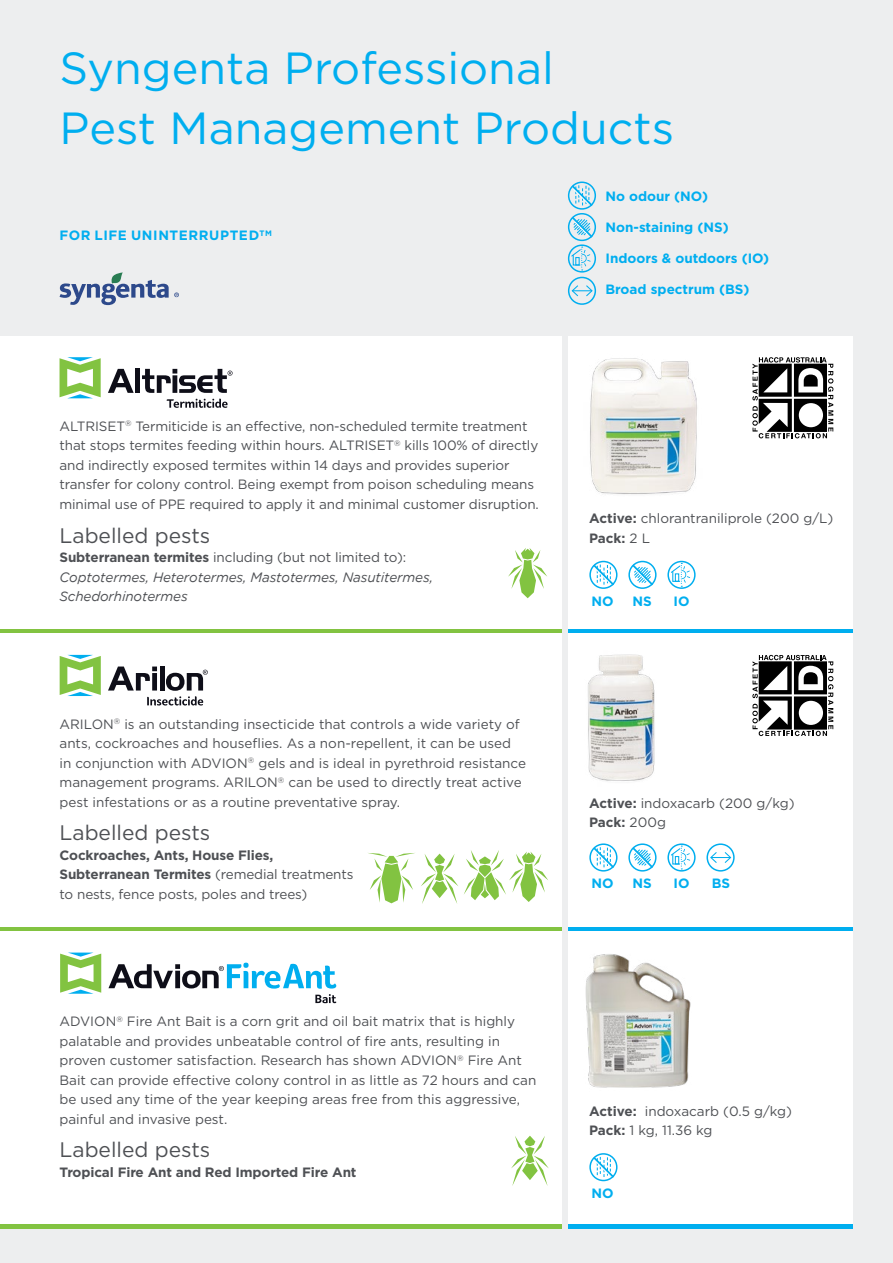
<style>
.page{position:relative;width:893px;height:1263px;background:#edeeef}
.page>*{position:absolute;margin:0;border:0;box-sizing:border-box;transform-origin:0 0}
.t1{font:45px/60px "Gotham";color:#00aeef}
.t2{font:21px "Gotham";color:#4e5054}
.t3{font:13.5px/19.5px "Gotham";color:#4e5054}
.t4{font:italic 13.5px/19.5px "Gotham";letter-spacing:-.01em;color:#4e5054}
.t5{font:700 13.5px "Gotham";color:#00aeef}
.t6{font:700 13.5px "Gotham";letter-spacing:-.01em;color:#4e5054}
.t7{font:700 13.5px "Gotham";letter-spacing:.045em;color:#00aeef}
.s1{font-weight:700;font-style:normal}
.s2{font-style:normal}
.s3{font-weight:700}
</style>
<div class="page">
<div style="left:568px;top:244px;width:28px;height:29px;border:2px solid #00aeef;border-radius:50%"></div>
<svg style="left:570px;top:247px;width:21px;height:23px"></svg>
<div style="left:575px;top:257px;width:5px;height:8px;border:1px solid #00aeef"></div>
<div style="left:568px;top:213px;width:28px;height:28px;border:2px solid #00aeef;border-radius:50%"></div>
<svg style="left:572px;top:217px;width:21px;height:21px"></svg>
<div style="left:568px;top:182px;width:28px;height:28px;border:2px solid #00aeef;border-radius:50%"></div>
<svg style="left:572px;top:185px;width:21px;height:21px"></svg>
<div style="left:568px;top:277px;width:28px;height:28px;border:2px solid #00aeef;border-radius:50%"></div>
<svg style="left:571px;top:284px;width:22px;height:13px"></svg>
<div style="left:0;top:336px;width:561px;height:296px;background:#fff"></div>
<div style="left:0;top:629px;width:561px;height:5px;background:#82c341"></div>
<div style="left:568px;top:336px;width:285px;height:296px;background:#fff"></div>
<div style="left:568px;top:629px;width:285px;height:5px;background:#00aeef"></div>
<svg style="left:60px;top:357px;width:41px;height:41px"></svg>
<svg style="left:108px;top:369px;width:26px;height:24px"></svg>
<div style="left:135px;top:369px;width:5px;height:24px;background:#0e0e18"></div>
<svg style="left:142px;top:369px;width:91px;height:24px"></svg>
<svg style="left:167px;top:399px;width:61px;height:9px"></svg>
<svg style="left:752px;top:357px;width:81px;height:81px"></svg>
<img style="left:590px;top:358px;width:107px;height:137px">
<svg style="left:508px;top:548px;width:39px;height:50px"></svg>
<div style="left:667px;top:561px;width:29px;height:28px;border:2px solid #00aeef;border-radius:50%"></div>
<svg style="left:670px;top:563px;width:20px;height:24px"></svg>
<div style="left:628px;top:561px;width:29px;height:28px;border:2px solid #00aeef;border-radius:50%"></div>
<svg style="left:632px;top:564px;width:21px;height:21px"></svg>
<div style="left:589px;top:561px;width:28px;height:28px;border:2px solid #00aeef;border-radius:50%"></div>
<svg style="left:593px;top:564px;width:21px;height:21px"></svg>
<div style="left:0;top:634px;width:561px;height:296px;background:#fff"></div>
<hr style="left:0;top:927px;width:561px;height:4px;background:#82c341">
<div style="left:568px;top:634px;width:285px;height:296px;background:#fff"></div>
<hr style="left:568px;top:927px;width:285px;height:4px;background:#00aeef">
<svg style="left:60px;top:655px;width:41px;height:41px"></svg>
<svg style="left:108px;top:666px;width:100px;height:39px"></svg>
<svg style="left:752px;top:655px;width:81px;height:81px"></svg>
<img style="left:588px;top:654px;width:67px;height:127px">
<div style="left:706px;top:843px;width:29px;height:28px;border:2px solid #00aeef;border-radius:50%"></div>
<svg style="left:709px;top:851px;width:23px;height:13px"></svg>
<div style="left:667px;top:843px;width:29px;height:28px;border:2px solid #00aeef;border-radius:50%"></div>
<svg style="left:670px;top:845px;width:20px;height:24px"></svg>
<div style="left:628px;top:843px;width:29px;height:28px;border:2px solid #00aeef;border-radius:50%"></div>
<svg style="left:632px;top:847px;width:21px;height:21px"></svg>
<div style="left:589px;top:843px;width:28px;height:28px;border:2px solid #00aeef;border-radius:50%"></div>
<svg style="left:593px;top:847px;width:21px;height:21px"></svg>
<div style="left:0;top:931px;width:561px;height:296px;background:#fff"></div>
<hr style="left:0;top:1225px;width:561px;height:4px;background:#82c341">
<div style="left:568px;top:931px;width:285px;height:296px;background:#fff"></div>
<hr style="left:568px;top:1225px;width:285px;height:4px;background:#00aeef">
<svg style="left:60px;top:952px;width:41px;height:42px"></svg>
<svg style="left:108px;top:963px;width:228px;height:40px"></svg>
<img style="left:585px;top:954px;width:106px;height:134px">
<svg style="left:511px;top:1136px;width:38px;height:50px"></svg>
<div style="left:589px;top:1153px;width:28px;height:28px;border:2px solid #00aeef;border-radius:50%"></div>
<svg style="left:593px;top:1157px;width:21px;height:21px"></svg>
<svg style="left:368px;top:853px;width:90px;height:51px"></svg>
<svg style="left:464px;top:850px;width:84px;height:52px"></svg>
<svg style="left:60px;top:272px;width:119px;height:33px"></svg>
<h1 class="t1" style="left:60px;top:37px;width:616px">Syngenta Professional<br>Pest Management Products</h1>
<p class="t7" style="left:60px;top:228px;width:214px">FOR LIFE UNINTERRUPTED<sup>TM</sup></p>
<p class="t3" style="left:60px;top:416px;width:481px">ALTRISET<sup>®</sup> Termiticide is an effective, non-scheduled termite treatment that stops termites feeding within hours. ALTRISET<sup>®</sup> kills 100% of directly and indirectly exposed termites within 14 days and provides superior transfer for colony control. Being exempt from poison scheduling means minimal use of PPE required to apply it and minimal customer disruption.</p>
<h2 class="t2" style="left:60px;top:524px;width:152px">Labelled pests</h2>
<p class="t4" style="left:60px;top:548px;width:375px"><span class="s1">Subterranean termites</span> <span class="s2">including (but not limited to):<br></span>Coptotermes, Heterotermes, Mastotermes, Nasutitermes,<br>Schedorhinotermes</p>
<p class="t3" style="left:60px;top:714px;width:468px">ARILON<sup>®</sup> is an outstanding insecticide that controls a wide variety of ants, cockroaches and houseflies. As a non-repellent, it can be used in conjunction with ADVION<sup>®</sup> gels and is ideal in pyrethroid resistance management programs. ARILON<sup>®</sup> can be used to directly treat active pest infestations or as a routine preventative spray.</p>
<h2 class="t2" style="left:60px;top:821px;width:152px">Labelled pests</h2>
<p class="t3" style="left:60px;top:845px;width:295px"><span class="s3">Cockroaches, Ants, House Flies,<br>Subterranean Termites</span> (remedial treatments to nests, fence posts, poles and trees)</p>
<p class="t3" style="left:60px;top:1011px;width:478px">ADVION<sup>®</sup> Fire Ant Bait is a corn grit and oil bait matrix that is highly palatable and provides unbeatable control of fire ants, resulting in proven customer satisfaction. Research has shown ADVION<sup>®</sup> Fire Ant Bait can provide effective colony control in as little as 72 hours and can be used any time of the year keeping areas free from this aggressive, painful and invasive pest.</p>
<h2 class="t2" style="left:60px;top:1138px;width:152px">Labelled pests</h2>
<p class="t6" style="left:60px;top:1164px;width:299px">Tropical Fire Ant and Red Imported Fire Ant</p>
<p class="t5" style="left:605px;top:189px;width:104px">No odour (NO)</p>
<p class="t5" style="left:605px;top:219px;width:125px">Non-staining (NS)</p>
<p class="t5" style="left:605px;top:250px;width:165px">Indoors &amp; outdoors (IO)</p>
<p class="t5" style="left:605px;top:281px;width:146px">Broad spectrum (BS)</p>
<p class="t3" style="left:589px;top:509px;width:246px"><span class="s3">Active:</span> chlorantraniliprole (200 g/L)<br><span class="s3">Pack:</span> 2 L</p>
<p class="t5" style="left:591px;top:593px;width:24px">NO</p>
<p class="t5" style="left:632px;top:593px;width:21px">NS</p>
<p class="t5" style="left:674px;top:593px;width:18px">IO</p>
<p class="t3" style="left:589px;top:793px;width:207px"><span class="s3">Active:</span> indoxacarb (200 g/kg)<br><span class="s3">Pack:</span> 200g</p>
<p class="t5" style="left:591px;top:875px;width:24px">NO</p>
<p class="t5" style="left:632px;top:875px;width:21px">NS</p>
<p class="t5" style="left:674px;top:875px;width:18px">IO</p>
<p class="t5" style="left:712px;top:875px;width:20px">BS</p>
<p class="t3" style="left:589px;top:1101px;width:205px"><span class="s3">Active:</span> indoxacarb (0.5 g/kg)<br><span class="s3">Pack:</span> 1 kg, 11.36 kg</p>
<p class="t5" style="left:591px;top:1185px;width:24px">NO</p>
</div>
